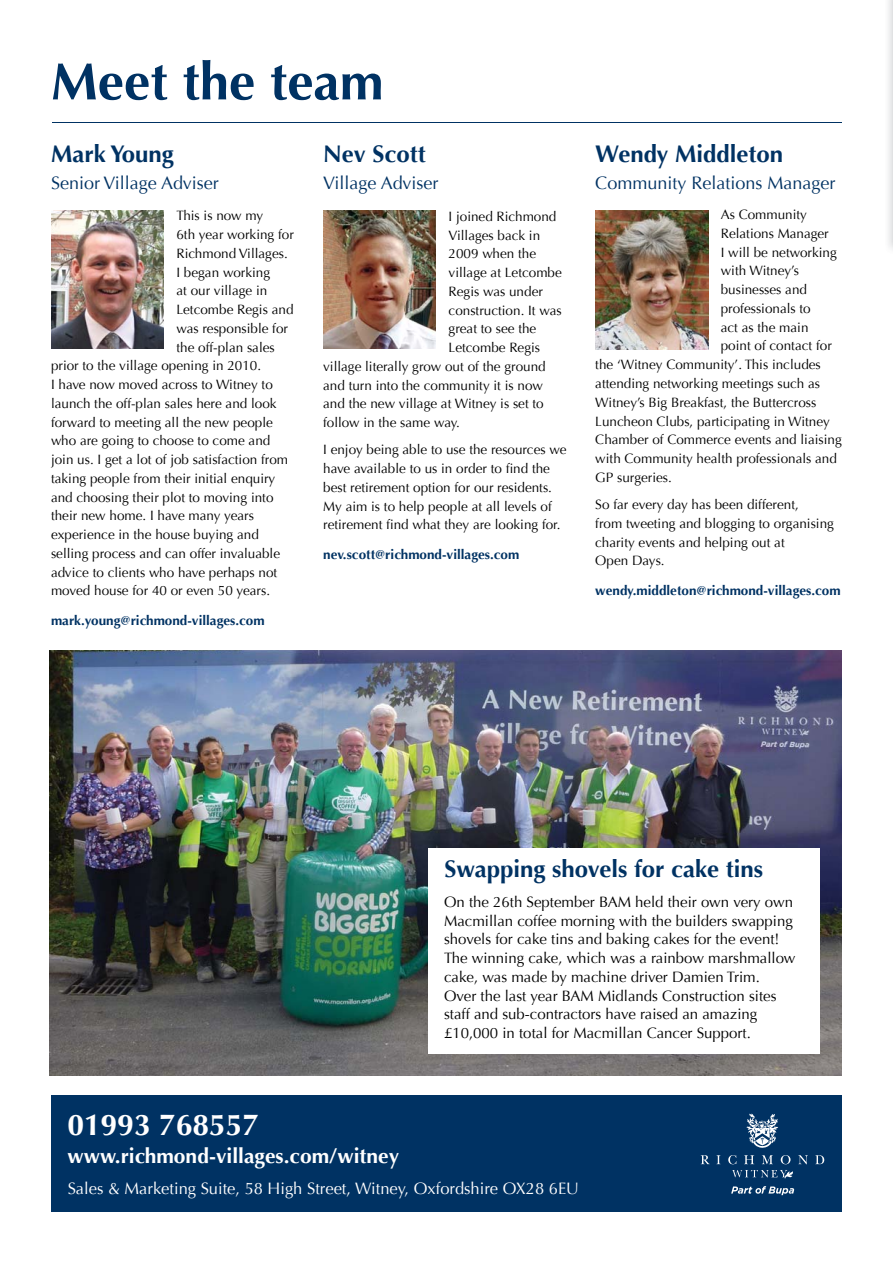
<style>
.page{position:relative;width:893px;height:1263px;background:#fff}
.page>*{position:absolute;margin:0;border:0;box-sizing:border-box;transform-origin:0 0}
.t1{font:700 52.5px "Optima";color:#003263}
.t2{font:700 30px "Optima";color:#fff}
.t3{font:700 24px "Optima";color:#003263}
.t4{font:700 21px "Optima";color:#fff}
.t5{font:18px "Optima";color:#003263}
.t6{font:16.5px "Optima";color:#fff}
.t7{font:15px/18.8px "Optima";color:#000}
.t8{font:13.5px/18.8px "Optima";color:#000}
.t9{font:700 13.5px "Optima";color:#003263}
</style>
<div class="page">
<div style="left:51px;top:1095px;width:791px;height:117px;background:#003263"></div>
<svg style="left:731px;top:1186px;width:63px;height:9px"></svg>
<svg style="left:746px;top:1113px;width:32px;height:35px"></svg>
<svg style="left:701px;top:1155px;width:9px;height:9px"></svg>
<svg style="left:716px;top:1155px;width:4px;height:9px"></svg>
<svg style="left:728px;top:1155px;width:8px;height:9px"></svg>
<svg style="left:744px;top:1155px;width:10px;height:9px"></svg>
<svg style="left:762px;top:1155px;width:11px;height:9px"></svg>
<svg style="left:781px;top:1155px;width:9px;height:9px"></svg>
<svg style="left:798px;top:1155px;width:10px;height:9px"></svg>
<svg style="left:815px;top:1155px;width:9px;height:9px"></svg>
<svg style="left:732px;top:1170px;width:61px;height:9px"></svg>
<hr style="left:52px;top:122px;width:790px;height:1px;background:#003263">
<img style="left:51px;top:210px;width:113px;height:139px">
<img style="left:323px;top:210px;width:113px;height:139px">
<img style="left:595px;top:210px;width:113px;height:140px">
<img style="left:50px;top:651px;width:792px;height:425px">
<hr style="left:892px;top:0;width:1px;height:237px;background:#e1e2e3">
<div style="left:428px;top:848px;width:392px;height:206px;background:#fff"></div>
<h1 class="t1" style="left:51px;top:51px;width:334px">Meet the team</h1>
<h3 class="t3" style="left:51px;top:139px;width:124px">Mark Young</h3>
<h3 class="t5" style="left:51px;top:172px;width:169px">Senior Village Adviser</h3>
<h3 class="t3" style="left:323px;top:139px;width:104px">Nev Scott</h3>
<h3 class="t5" style="left:323px;top:172px;width:117px">Village Adviser</h3>
<h3 class="t3" style="left:595px;top:139px;width:189px">Wendy Middleton</h3>
<h3 class="t5" style="left:595px;top:172px;width:242px">Community Relations Manager</h3>
<p class="t8" style="left:176px;top:206px;width:88px">This is now my</p>
<p class="t8" style="left:176px;top:225px;width:119px">6th year working for</p>
<p class="t8" style="left:176px;top:244px;width:113px">Richmond Villages.</p>
<p class="t8" style="left:176px;top:263px;width:95px">I began working</p>
<p class="t8" style="left:176px;top:281px;width:92px">at our village in</p>
<p class="t8" style="left:176px;top:300px;width:119px">Letcombe Regis and</p>
<p class="t8" style="left:176px;top:319px;width:113px">was responsible for</p>
<p class="t8" style="left:176px;top:338px;width:100px">the off-plan sales</p>
<p class="t8" style="left:51px;top:356px;width:212px">prior to the village opening in 2010.</p>
<p class="t8" style="left:51px;top:375px;width:223px">I have now moved across to Witney to</p>
<p class="t8" style="left:51px;top:394px;width:227px">launch the off-plan sales here and look</p>
<p class="t8" style="left:51px;top:413px;width:223px">forward to meeting all the new people</p>
<p class="t8" style="left:51px;top:431px;width:221px">who are going to choose to come and</p>
<p class="t8" style="left:51px;top:450px;width:239px">join us. I get a lot of job satisfaction from</p>
<p class="t8" style="left:51px;top:469px;width:226px">taking people from their initial enquiry</p>
<p class="t8" style="left:51px;top:488px;width:224px">and choosing their plot to moving into</p>
<p class="t8" style="left:51px;top:506px;width:204px">their new home. I have many years</p>
<p class="t8" style="left:51px;top:525px;width:209px">experience in the house buying and</p>
<p class="t8" style="left:51px;top:544px;width:231px">selling process and can offer invaluable</p>
<p class="t8" style="left:51px;top:563px;width:228px">advice to clients who have perhaps not</p>
<p class="t8" style="left:51px;top:581px;width:221px">moved house for 40 or even 50 years.</p>
<p class="t9" style="left:51px;top:612px;width:215px">mark.young@richmond-villages.com</p>
<p class="t8" style="left:449px;top:207px;width:109px">I joined Richmond</p>
<p class="t8" style="left:449px;top:226px;width:93px">Villages back in</p>
<p class="t8" style="left:449px;top:245px;width:89px">2009 when the</p>
<p class="t8" style="left:449px;top:263px;width:115px">village at Letcombe</p>
<p class="t8" style="left:449px;top:282px;width:96px">Regis was under</p>
<p class="t8" style="left:449px;top:301px;width:115px">construction. It was</p>
<p class="t8" style="left:449px;top:320px;width:89px">great to see the</p>
<p class="t8" style="left:449px;top:338px;width:93px">Letcombe Regis</p>
<p class="t8" style="left:323px;top:357px;width:224px">village literally grow out of the ground</p>
<p class="t8" style="left:323px;top:376px;width:221px">and turn into the community it is now</p>
<p class="t8" style="left:323px;top:395px;width:222px">and the new village at Witney is set to</p>
<p class="t8" style="left:323px;top:413px;width:138px">follow in the same way.</p>
<p class="t8" style="left:323px;top:441px;width:245px">I enjoy being able to use the resources we have available to us in order to find the best retirement option for our residents.<br>My aim is to help people at all levels of retirement find what they are looking for.</p>
<p class="t9" style="left:323px;top:546px;width:198px">nev.scott@richmond-villages.com</p>
<p class="t8" style="left:721px;top:205px;width:88px">As Community</p>
<p class="t8" style="left:721px;top:224px;width:110px">Relations Manager</p>
<p class="t8" style="left:721px;top:243px;width:118px">I will be networking</p>
<p class="t8" style="left:721px;top:262px;width:80px">with Witney’s</p>
<p class="t8" style="left:721px;top:280px;width:88px">businesses and</p>
<p class="t8" style="left:721px;top:299px;width:92px">professionals to</p>
<p class="t8" style="left:721px;top:318px;width:89px">act as the main</p>
<p class="t8" style="left:721px;top:337px;width:113px">point of contact for</p>
<p class="t8" style="left:595px;top:355px;width:227px">the ‘Witney Community’. This includes</p>
<p class="t8" style="left:595px;top:374px;width:226px">attending networking meetings such as</p>
<p class="t8" style="left:595px;top:393px;width:223px">Witney’s Big Breakfast, the Buttercross</p>
<p class="t8" style="left:595px;top:412px;width:236px">Luncheon Clubs, participating in Witney</p>
<p class="t8" style="left:595px;top:430px;width:248px">Chamber of Commerce events and liaising</p>
<p class="t8" style="left:595px;top:449px;width:243px">with Community health professionals and</p>
<p class="t8" style="left:595px;top:468px;width:78px">GP surgeries.</p>
<p class="t8" style="left:595px;top:495px;width:240px">So far every day has been different,<br>from tweeting and blogging to organising charity events and helping out at<br>Open Days.</p>
<p class="t9" style="left:595px;top:582px;width:247px">wendy.middleton@richmond-villages.com</p>
<h3 class="t3" style="left:444px;top:855px;width:320px">Swapping shovels for cake tins</h3>
<h2 class="t2" style="left:67px;top:1107px;width:193px">01993 768557</h2>
<h3 class="t4" style="left:67px;top:1143px;width:333px">www.richmond-villages.com/witney</h3>
<p class="t7" style="left:444px;top:892px;width:353px">On the 26th September BAM held their own very own Macmillan coffee morning with the builders swapping shovels for cake tins and baking cakes for the event!<br>The winning cake, which was a rainbow marshmallow cake, was made by machine driver Damien Trim.<br>Over the last year BAM Midlands Construction sites staff and sub-contractors have raised an amazing £10,000 in total for Macmillan Cancer Support.</p>
<p class="t6" style="left:68px;top:1179px;width:513px">Sales &amp; Marketing Suite, 58 High Street, Witney, Oxfordshire OX28 6EU</p>
</div>
